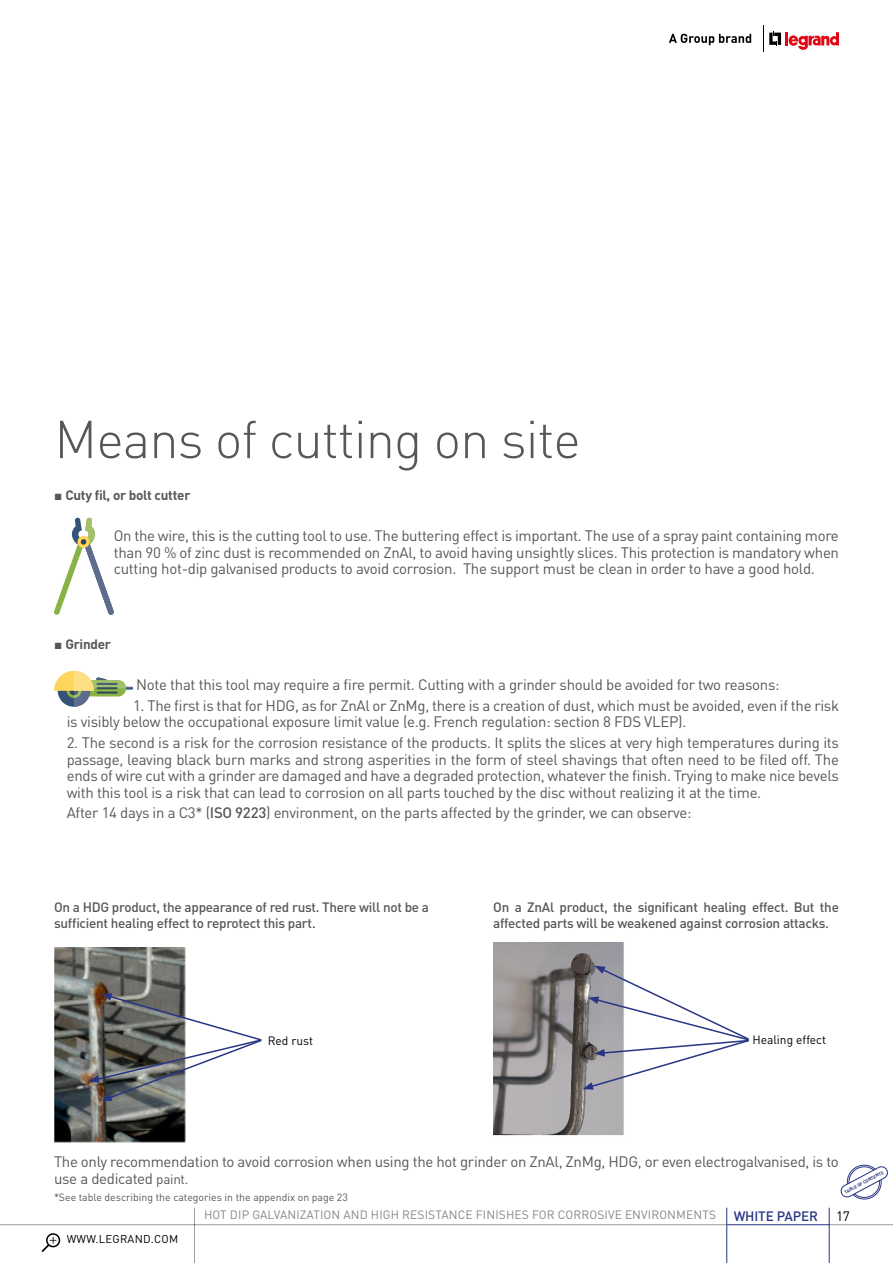
<style>
.page{position:relative;width:893px;height:1263px;background:#fff}
.page>*{position:absolute;margin:0;border:0;box-sizing:border-box;transform-origin:0 0}
.t1{font:300 52.5px "DIN Pro";letter-spacing:-.02em;color:#575756}
.t2{font:15px/16.5px "DIN Pro";letter-spacing:-.02em;color:#575756;text-align:justify}
.t3{font:500 13.5px/16.5px "DIN Pro";letter-spacing:-.02em;color:#575756}
.t4{font:700 13.5px "DIN Pro";letter-spacing:-.02em;color:#575756}
.t5{font:500 13.5px "DIN Pro";letter-spacing:-.01em;color:#283583}
.t6{font:13.5px "DIN Pro";color:#000}
.t7{font:12px "DIN Pro";letter-spacing:.01em;color:#878787}
.t8{font:12px "DIN Pro";color:#000}
.t9{font:11.25px "DIN Pro";letter-spacing:.02em;color:#000}
.t10{font:10.5px "DIN Pro";color:#575756}
.t11{font:700 4.5px "DIN Pro";color:#283583}
.s1{font-family:"Arial"}
.s2{font-weight:500}
.s3{font-size:13.5px}
</style>
<div class="page">
<hr style="left:829px;top:1208px;width:1px;height:55px;background:#283583">
<hr style="left:726px;top:1208px;width:1px;height:55px;background:#283583">
<hr style="left:829px;top:1224px;width:64px;height:1px;background:#9d9d9c">
<hr style="left:194px;top:1208px;width:1px;height:55px;background:#9d9d9c">
<hr style="left:727px;top:1224px;width:102px;height:1px;background:#283583">
<hr style="left:0;top:1224px;width:726px;height:1px;background:#9d9d9c">
<svg style="left:669px;top:34px;width:82px;height:11px"></svg>
<svg style="left:763px;top:25px;width:76px;height:27px"></svg>
<div style="left:46px;top:1233px;width:14px;height:14px;border:2px solid #000;border-radius:50%"></div>
<svg style="left:42px;top:1237px;width:14px;height:15px"></svg>
<div style="left:847px;top:1165px;width:34px;height:34px;border:1px solid #283583;border-radius:50%"></div>
<svg style="left:843px;top:1169px;width:44px;height:29px"></svg>
<svg style="left:54px;top:518px;width:60px;height:97px"></svg>
<svg style="left:54px;top:671px;width:79px;height:36px"></svg>
<img style="left:54px;top:947px;width:131px;height:196px">
<svg style="left:88px;top:993px;width:174px;height:108px"></svg>
<img style="left:493px;top:943px;width:131px;height:193px">
<svg style="left:583px;top:966px;width:166px;height:124px"></svg>
<h1 class="t1" style="left:54px;top:403px;width:528px">Means of cutting on site</h1>
<p class="t4" style="left:54px;top:486px;width:138px"><span class="s1">■</span> Cuty fil, or bolt cutter</p>
<p class="t2" style="left:114px;top:527px;width:727px">On the wire, this is the cutting tool to use. The buttering effect is important. The use of a spray paint containing more than 90 % of zinc dust is recommended on ZnAl, to avoid having unsightly slices. This protection is mandatory when cutting hot-dip galvanised products to avoid corrosion. The support must be clean in order to have a good hold.</p>
<p class="t4" style="left:54px;top:635px;width:59px"><span class="s1">■</span> Grinder</p>
<p class="t2" style="left:136px;top:676px;width:645px">Note that this tool may require a fire permit. Cutting with a grinder should be avoided for two reasons:</p>
<p class="t2" style="left:67px;top:697px;width:774px;text-indent:66px">1. The first is that for HDG, as for ZnAl or ZnMg, there is a creation of dust, which must be avoided, even if the risk is visibly below the occupational exposure limit value (e.g. French regulation: section 8 FDS VLEP).</p>
<p class="t2" style="left:67px;top:734px;width:774px">2. The second is a risk for the corrosion resistance of the products. It splits the slices at very high temperatures during its passage, leaving black burn marks and strong asperities in the form of steel shavings that often need to be filed off. The ends of wire cut with a grinder are damaged and have a degraded protection, whatever the finish. Trying to make nice bevels with this tool is a risk that can lead to corrosion on all parts touched by the disc without realizing it at the time.</p>
<p class="t2" style="left:67px;top:804px;width:626px">After 14 days in a C3* (<span class="s2">ISO 9223</span>) environment, on the parts affected by the grinder, we can observe:</p>
<p class="t3" style="left:54px;top:898px;width:377px">On a HDG product, the appearance of red rust. There will not be a sufficient healing effect to reprotect this part.</p>
<p class="t3" style="left:493px;top:898px;width:347px">On a ZnAl product, the significant healing effect. But the affected parts will be weakened against corrosion attacks.</p>
<p class="t8" style="left:268px;top:1032px;width:47px">Red rust</p>
<p class="t8" style="left:752px;top:1031px;width:75px">Healing effect</p>
<p class="t2" style="left:54px;top:1153px;width:786px">The only recommendation to avoid corrosion when using the hot grinder on ZnAl, ZnMg, HDG, or even electrogalvanised, is to use a dedicated <span class="s3">paint.</span></p>
<p class="t10" style="left:54px;top:1190px;width:295px">*See table describing the categories in the appendix on page 23</p>
<p class="t11" style="left:843px;top:1190px;width:45px;rotate:-28deg">TABLE OF CONTENTS</p>
<p class="t9" style="left:67px;top:1232px;width:113px">WWW.LEGRAND.COM</p>
<p class="t7" style="left:204px;top:1207px;width:513px">HOT DIP GALVANIZATION AND HIGH RESISTANCE FINISHES FOR CORROSIVE ENVIRONMENTS</p>
<p class="t5" style="left:734px;top:1207px;width:86px">WHITE PAPER</p>
<p class="t6" style="left:836px;top:1207px;width:15px">17</p>
</div>
